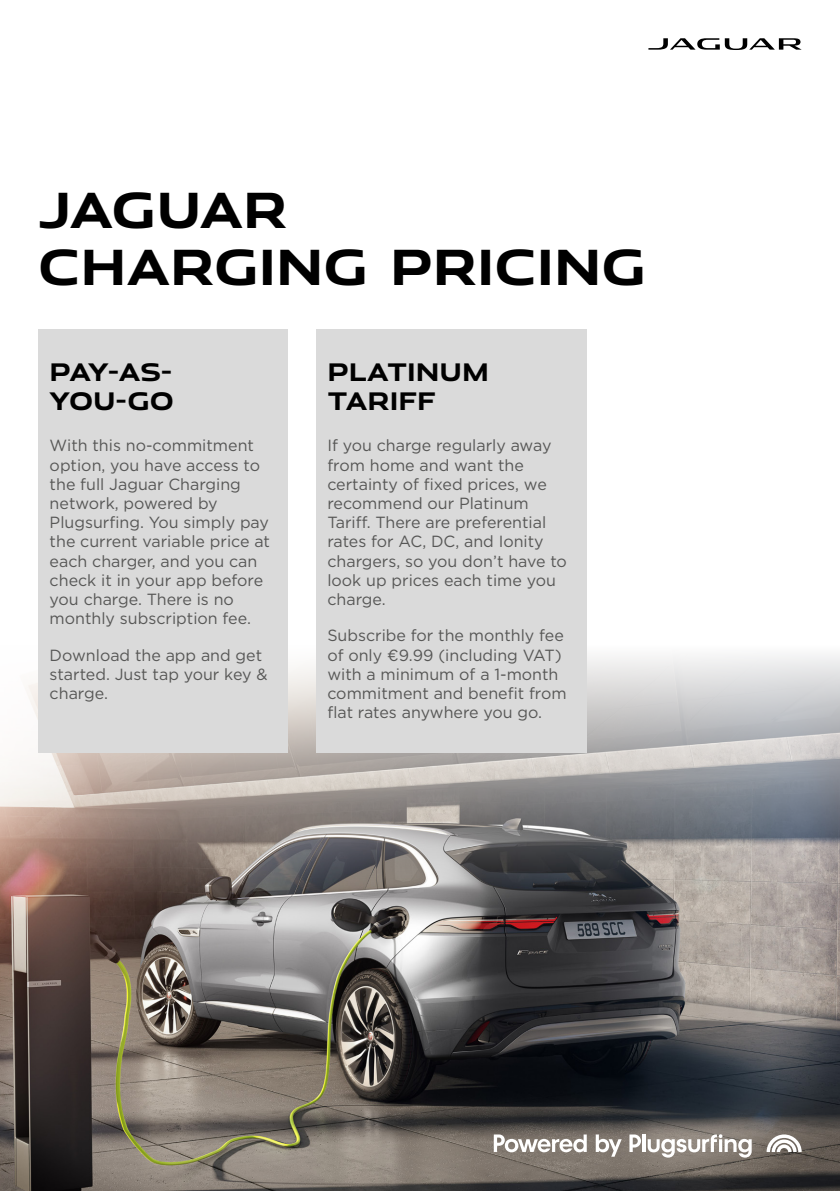
<style>
.page{position:relative;width:840px;height:1191px;background:#fff}
.page>*{position:absolute;margin:0;border:0;box-sizing:border-box;transform-origin:0 0}
.t1{font:700 48.4px/57.6px "Jaguar Modern";color:#000}
.t2{font:700 24.2px/28.8px "Jaguar Modern";color:#000}
.t3{font:16.2px/19.2px "Gotham";color:#575756}
</style>
<div class="page">
<img style="left:0;top:901px;width:839px;height:290px">
<svg style="left:0;top:628px;width:839px;height:273px;background:#a7a1a0"></svg>
<svg style="left:648px;top:38px;width:153px;height:12px"></svg>
<svg style="left:766px;top:1134px;width:35px;height:18px"></svg>
<svg style="left:629px;top:1134px;width:11px;height:18px"></svg>
<hr style="left:642px;top:1134px;width:3px;height:18px;background:#fff">
<svg style="left:647px;top:1134px;width:104px;height:23px"></svg>
<svg style="left:493px;top:1134px;width:93px;height:18px"></svg>
<svg style="left:595px;top:1134px;width:26px;height:22px"></svg>
<div style="left:38px;top:329px;width:249px;height:423px;background:#dadada"></div>
<div style="left:316px;top:329px;width:270px;height:423px;background:#dadada"></div>
<h1 class="t1" style="left:38px;top:178px;width:251px">JAGUAR<br>CHARG</h1>
<h1 class="t1" style="left:259px;top:236px;width:382px">ING PRICING</h1>
<h2 class="t2" style="left:50px;top:356px;width:126px">PAY-AS-<br>YOU-GO</h2>
<p class="t3" style="left:50px;top:436px;width:222px">With this no-commitment option, you have access to the full Jaguar Charging network, powered by<br>Plugsurfing. You simply pay the current variable price at each charger, and you can check it in your app before you charge. There is no monthly subscription fee.</p>
<p class="t3" style="left:50px;top:645px;width:219px">Download the app and get started. Just tap your key &amp; charge.</p>
<h2 class="t2" style="left:327px;top:356px;width:163px">PLATINU M<br>TARIFF</h2>
<p class="t3" style="left:327px;top:436px;width:241px">If you charge regularly away from home and want the certainty of fixed prices, we recommend our Platinum<br>Tariff. There are preferential rates for AC, DC, and Ionity chargers, so you don’t have to look up prices each time you charge.</p>
<p class="t3" style="left:327px;top:625px;width:241px">Subscribe for the monthly fee of only €9.99 (including VAT) with a minimum of a 1-month commitment and benefit from flat rates anywhere you go.</p>
</div>
